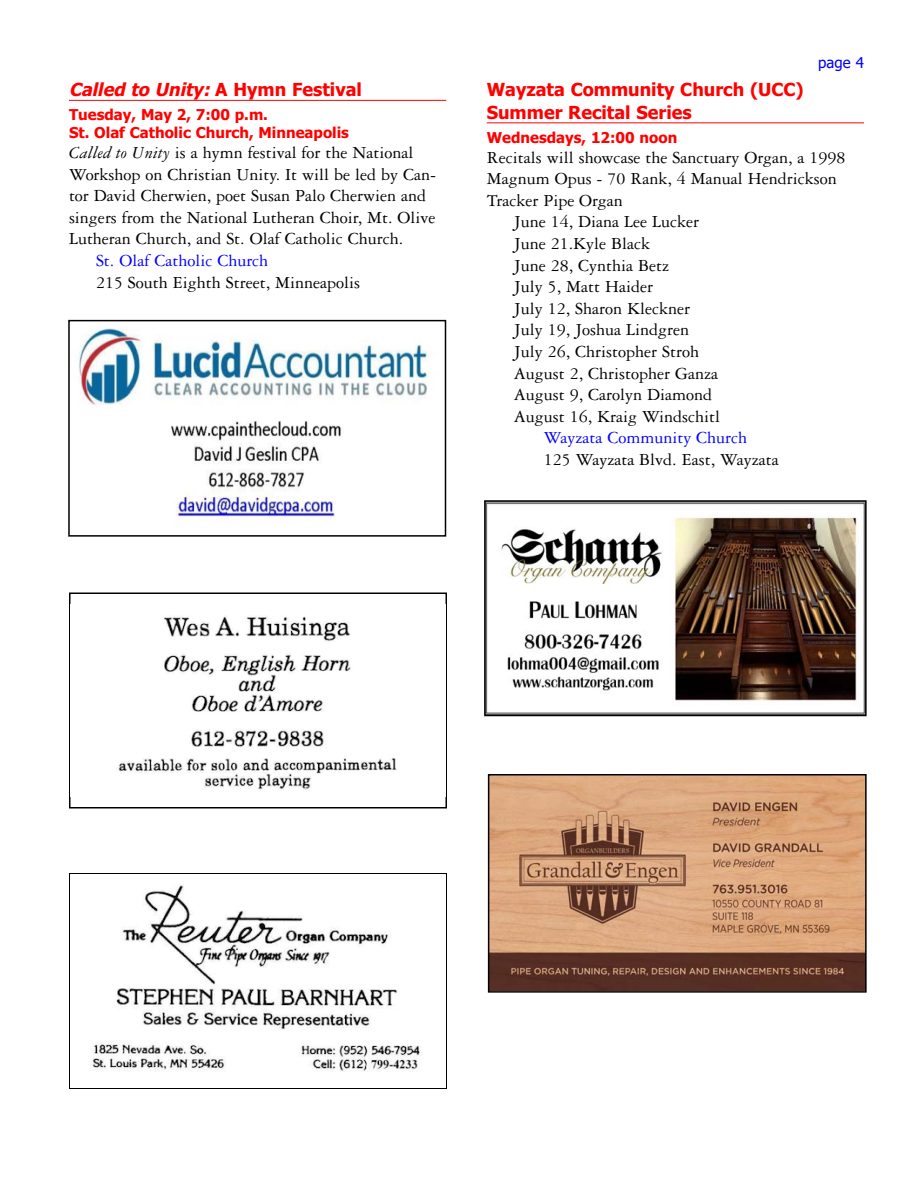
<style>
.page{position:relative;width:918px;height:1188px;background:#fff}
.page>*{position:absolute;margin:0;border:0;box-sizing:border-box;transform-origin:0 0}
.t1{font:18px/21.6px "Garamond Three";color:#000}
.t2{font:700 18px/22.5px "Tahoma";color:#f00}
.t3{font:18px "Garamond Three";color:#00f}
.t4{font:italic 700 18px "Tahoma";color:#f00}
.t5{font:700 15px/18px "Tahoma";color:#f00}
.t6{font:15px "Tahoma";color:#00f}
.s1{font-style:normal}
.s2{font-style:italic}
</style>
<div class="page">
<hr style="left:69px;top:100px;width:377px;height:1px;background:#f00">
<hr style="left:487px;top:122px;width:377px;height:1px;background:#f00">
<svg style="left:68px;top:319px;width:379px;height:490px"></svg>
<img style="left:70px;top:604px;width:376px;height:193px">
<div style="left:69px;top:873px;width:378px;height:216px;border:2px solid #000"></div>
<img style="left:71px;top:875px;width:375px;height:212px">
<img style="left:487px;top:503px;width:377px;height:210px">
<div style="left:484px;top:500px;width:383px;height:216px;border:2px solid #000"></div>
<img style="left:491px;top:777px;width:373px;height:213px">
<div style="left:488px;top:774px;width:379px;height:219px;border:2px solid #000"></div>
<p class="t4" style="left:69px;top:83px;width:295px">Called to Unity: <span class="s1">A Hymn Festival</span></p>
<p class="t5" style="left:69px;top:107px;width:282px">Tuesday, May 2, 7:00 p.m.<br>St. Olaf Catholic Church, Minneapolis</p>
<p class="t1" style="left:69px;top:143px;width:369px"><span class="s2">Called to Unity</span> is a hymn festival for the National Workshop on Christian Unity. It will be led by Can&shy;tor David Cherwien, poet Susan Palo Cherwien and singers from the National Lutheran Choir, Mt. Olive Lutheran Church, and St. Olaf Catholic Church.</p>
<p class="t3" style="left:96px;top:254px;width:174px">St. Olaf Catholic Church</p>
<p class="t1" style="left:96px;top:273px;width:266px">215 South Eighth Street, Minneapolis</p>
<p class="t6" style="left:818px;top:55px;width:47px">page 4</p>
<p class="t2" style="left:487px;top:80px;width:318px">Wayzata Community Church (UCC)<br>Summer Recital Series</p>
<p class="t5" style="left:487px;top:130px;width:192px">Wednesdays, 12:00 noon</p>
<p class="t1" style="left:487px;top:148px;width:360px">Recitals will showcase the Sanctuary Organ, a 1998</p>
<p class="t1" style="left:487px;top:169px;width:352px">Magnum Opus - 70 Rank, 4 Manual Hendrickson</p>
<p class="t1" style="left:487px;top:191px;width:138px">Tracker Pipe Organ</p>
<p class="t1" style="left:514px;top:213px;width:187px">June 14, Diana Lee Lucker</p>
<p class="t1" style="left:514px;top:234px;width:138px">June 21.Kyle Black</p>
<p class="t1" style="left:514px;top:256px;width:157px">June 28, Cynthia Betz</p>
<p class="t1" style="left:514px;top:277px;width:141px">July 5, Matt Haider</p>
<p class="t1" style="left:514px;top:299px;width:178px">July 12, Sharon Kleckner</p>
<p class="t1" style="left:514px;top:321px;width:177px">July 19, Joshua Lindgren</p>
<p class="t1" style="left:514px;top:342px;width:187px">July 26, Christopher Stroh</p>
<p class="t1" style="left:514px;top:364px;width:206px">August 2, Christopher Ganza</p>
<p class="t1" style="left:514px;top:385px;width:200px">August 9, Carolyn Diamond</p>
<p class="t1" style="left:514px;top:407px;width:208px">August 16, Kraig Windschitl</p>
<p class="t3" style="left:544px;top:432px;width:205px">Wayzata Community Church</p>
<p class="t1" style="left:544px;top:450px;width:237px">125 Wayzata Blvd. East, Wayzata</p>
</div>
